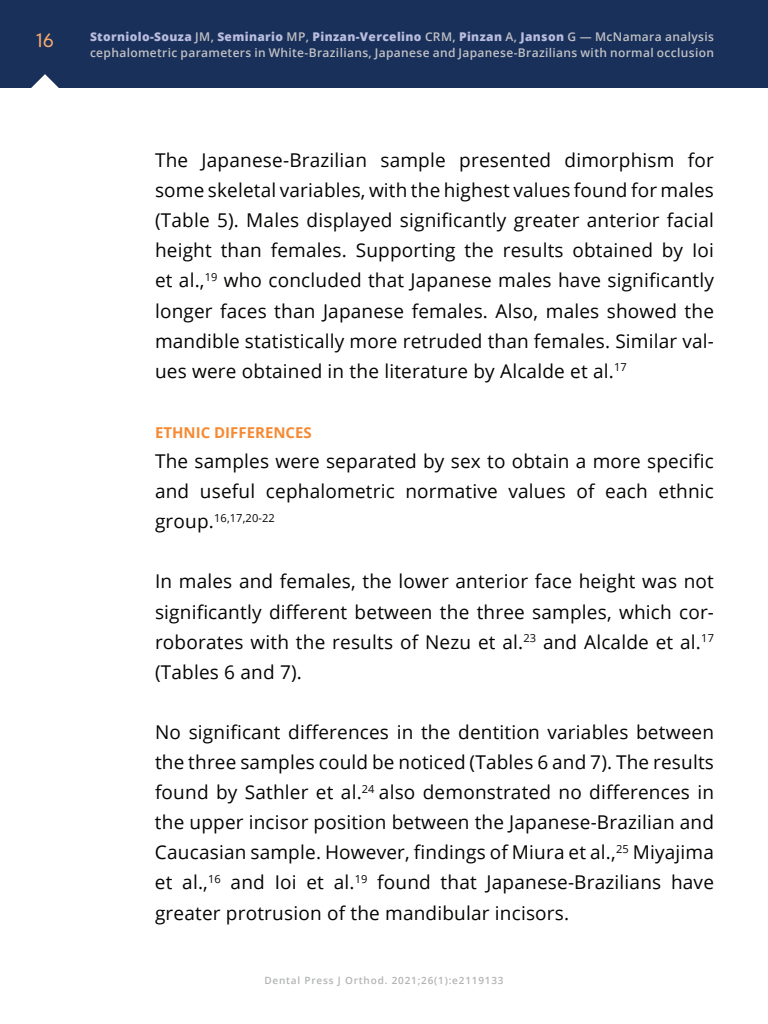
<style>
.page{position:relative;width:768px;height:1024px;background:#fff}
.page>*{position:absolute;margin:0;border:0;box-sizing:border-box;transform-origin:0 0}
.t1{font:19px/30.1px "Open Sans";letter-spacing:.01em;color:#040503;text-align:justify}
.t2{font:500 18px "Semplicita Pro";color:#f9ac6e}
.t3{font:700 15px "Open Sans";color:#f58a34}
.t4{font:600 12px/16px "Open Sans";letter-spacing:.03em;color:#c1c1c3}
.t5{font:11.1px "Open Sans";letter-spacing:.01em;color:#040503}
.t6{font:600 10px "Open Sans";letter-spacing:.08em;color:#b2b3b3}
.s1{font-weight:800;color:#b9bcdd}
.s2{font-size:19px}
</style>
<div class="page">
<div style="left:0;top:0;width:768px;height:88px;background:#19305b"></div>
<svg style="left:31px;top:74px;width:28px;height:14px"></svg>
<p class="t2" style="left:36px;top:27px;width:19px">16</p>
<p class="t4" style="left:90px;top:29px;width:626px"><span class="s1">Storniolo-Souza</span> JM, <span class="s1">Seminario</span> MP, <span class="s1">Pinzan-Vercelino</span> CRM, <span class="s1">Pinzan</span> A, <span class="s1">Janson</span> G — McNamara analysis cephalometric parameters in White-Brazilians, Japanese and Japanese-Brazilians with normal occlusion</p>
<p class="t1" style="left:155px;top:145px;width:561px">The Japanese-Brazilian sample presented dimorphism for some skeletal variables, with the highest values found for males (Table 5). Males displayed significantly greater anterior facial height than females. Supporting the results obtained by Ioi et al.,<sup>19</sup> who concluded that Japanese males have significantly longer faces than Japanese females. Also, males showed the mandible statistically more retruded than females. Similar val&shy;ues were obtained in the literature by Alcalde et al.<sup>17</sup></p>
<p class="t3" style="left:155px;top:422px;width:158px">ETHNIC DIFFERENCES</p>
<p class="t1" style="left:155px;top:446px;width:561px">The samples were separated by sex to obtain a more specific and useful cephalometric normative values of each ethnic</p>
<p class="t5" style="left:155px;top:510px;width:121px"><span class="s2">group.</span>16,17,20-22</p>
<p class="t1" style="left:155px;top:566px;width:561px">In males and females, the lower anterior face height was not significantly different between the three samples, which cor&shy;roborates with the results of Nezu et al.<sup>23</sup> and Alcalde et al.<sup>17 </sup>(Tables 6 and 7).</p>
<p class="t1" style="left:155px;top:717px;width:561px">No significant differences in the dentition variables between the three samples could be noticed (Tables 6 and 7). The results found by Sathler et al.<sup>24</sup> also demonstrated no differences in the upper incisor position between the Japanese-Brazilian and Caucasian sample. However, findings of Miura et al.,<sup>25</sup> Miyajima et al.,<sup>16</sup> and Ioi et al.<sup>19</sup> found that Japanese-Brazilians have greater protrusion of the mandibular incisors.</p>
<p class="t6" style="left:264px;top:974px;width:241px">Dental Press J Orthod. 2021;26(1):e2119133</p>
</div>
